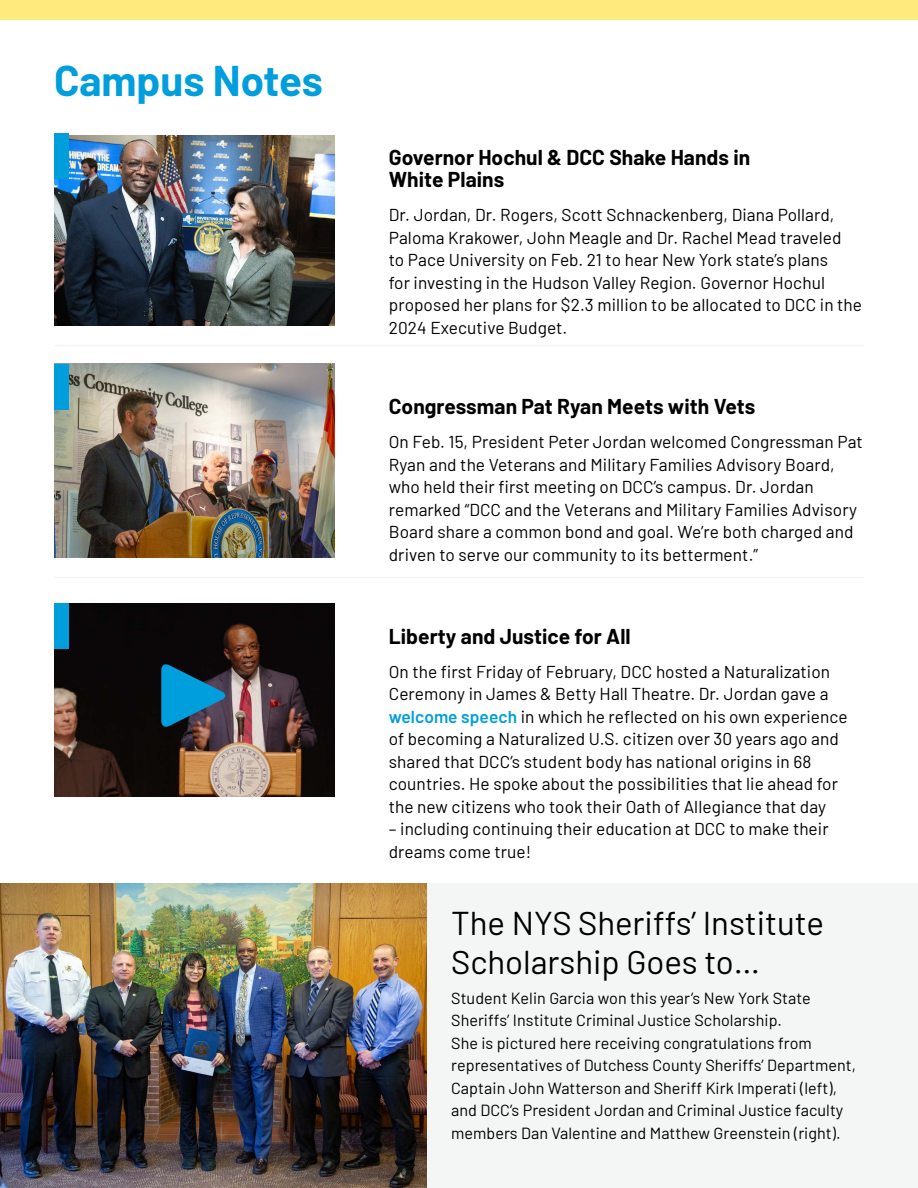
<style>
.page{position:relative;width:918px;height:1188px;background:#fff}
.page>*{position:absolute;margin:0;border:0;box-sizing:border-box;transform-origin:0 0}
.t1{font:700 42px "Barlow";color:#009edc}
.t2{font:33px/39.6px "Barlow";color:#000}
.t3{font:700 21px/22.5px "Barlow";letter-spacing:.005em;color:#000}
.t4{font:17.25px/22.5px "Barlow";letter-spacing:.005em;color:#000}
.t5{font:16.2px/22.5px "Barlow";letter-spacing:.005em;color:#000}
.s1{font-weight:600;color:#009edc}
</style>
<div class="page">
<div style="left:0;top:0;width:918px;height:20px;background:#ffea7d"></div>
<div style="left:0;top:883px;width:918px;height:305px;background:#f4f6f5"></div>
<img style="left:54px;top:135px;width:280px;height:191px">
<img style="left:0;top:883px;width:427px;height:305px">
<div style="left:54px;top:134px;width:14px;height:45px;background:#009edc"></div>
<img style="left:54px;top:364px;width:280px;height:193px">
<div style="left:54px;top:364px;width:14px;height:45px;background:#009edc"></div>
<hr style="left:54px;top:345px;width:810px;height:1px;background:#f4f6f5">
<hr style="left:54px;top:577px;width:810px;height:1px;background:#f4f6f5">
<img style="left:54px;top:603px;width:280px;height:194px">
<div style="left:54px;top:603px;width:14px;height:46px;background:#009edc"></div>
<svg style="left:161px;top:663px;width:65px;height:65px;background:#17688e"></svg>
<h2 class="t1" style="left:54px;top:50px;width:271px">Campus Notes</h2>
<h3 class="t3" style="left:389px;top:145px;width:363px">Governor Hochul &amp; DCC Shake Hands in<br>White Plains</h3>
<p class="t4" style="left:389px;top:202px;width:475px">Dr. Jordan, Dr. Rogers, Scott Schnackenberg, Diana Pollard, Paloma Krakower, John Meagle and Dr. Rachel Mead traveled<br>to Pace University on Feb. 21 to hear New York state’s plans<br>for investing in the Hudson Valley Region. Governor Hochul proposed her plans for $2.3 million to be allocated to DCC in the 2024 Executive Budget.</p>
<h3 class="t3" style="left:389px;top:394px;width:368px">Congressman Pat Ryan Meets with Vets</h3>
<p class="t4" style="left:389px;top:429px;width:476px">On Feb. 15, President Peter Jordan welcomed Congressman Pat Ryan and the Veterans and Military Families Advisory Board, who held their first meeting on DCC’s campus. Dr. Jordan remarked “DCC and the Veterans and Military Families Advisory Board share a common bond and goal. We’re both charged and driven to serve our community to its betterment.”</p>
<h3 class="t3" style="left:389px;top:624px;width:243px">Liberty and Justice for All</h3>
<p class="t4" style="left:389px;top:659px;width:460px">On the first Friday of February, DCC hosted a Naturalization Ceremony in James &amp; Betty Hall Theatre. Dr. Jordan gave a <span class="s1">welcome speech</span> in which he reflected on his own experience of becoming a Naturalized U.S. citizen over 30 years ago and shared that DCC’s student body has national origins in 68 countries. He spoke about the possibilities that lie ahead for the new citizens who took their Oath of Allegiance that day</p>
<p class="t4" style="left:389px;top:817px;width:441px">– including continuing their education at DCC to make their dreams come true!</p>
<h2 class="t2" style="left:451px;top:901px;width:374px">The NYS Sheriffs’ Institute<br>Scholarship Goes to…</h2>
<p class="t5" style="left:451px;top:985px;width:406px">Student Kelin Garcia won this year’s New York State Sheriffs’ Institute Criminal Justice Scholarship.<br>She is pictured here receiving congratulations from representatives of Dutchess County Sheriffs’ Department, Captain John Watterson and Sheriff Kirk Imperati (left), and DCC’s President Jordan and Criminal Justice faculty members Dan Valentine and Matthew Greenstein (right).</p>
</div>
